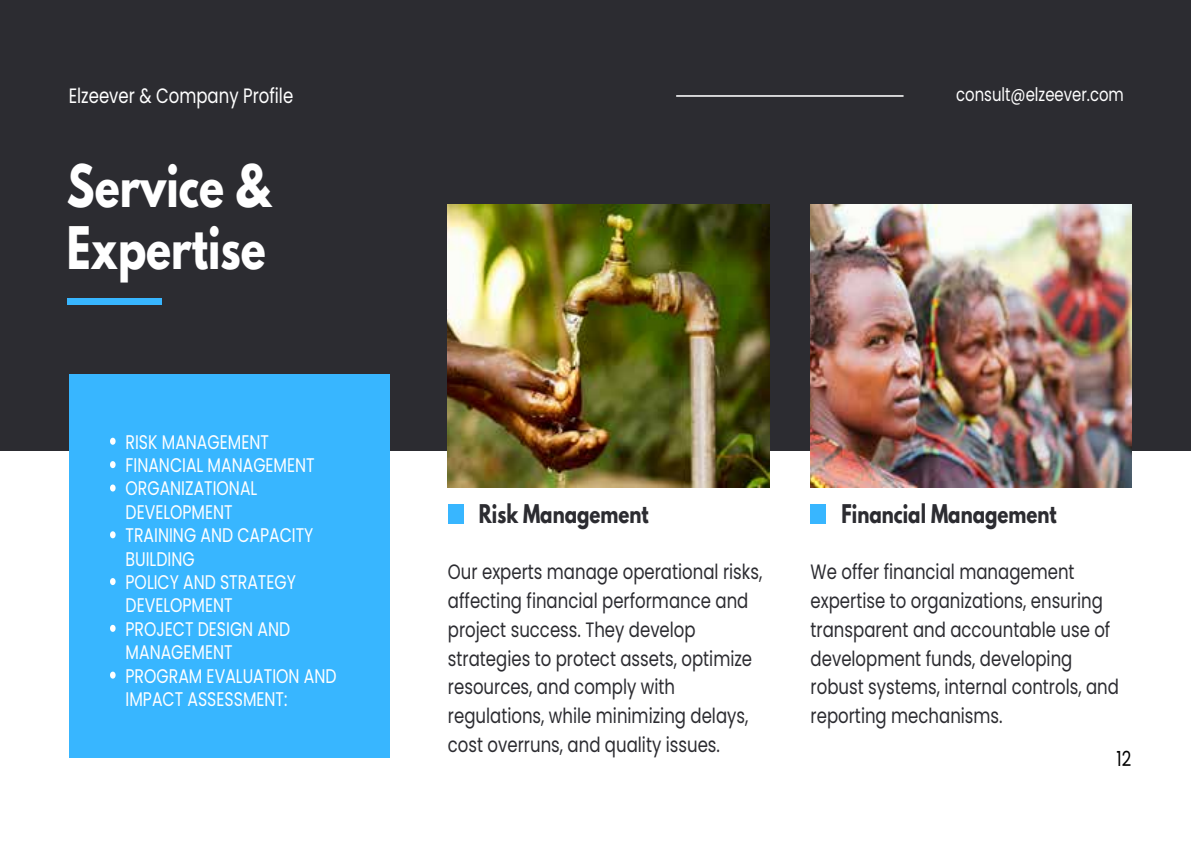
<style>
.page{position:relative;width:1191px;height:842px;background:#fff}
.page>*{position:absolute;margin:0;border:0;box-sizing:border-box;transform-origin:0 0}
.t1{font:700 52px/62.4px "League Spartan";color:#fff;scale:.8 1}
.t2{font:700 22.8px "League Spartan";color:#2c2c31;scale:.8 1}
.t3{font:20.8px/28.8px "Poppins";color:#2c2c31;scale:.8 1}
.t4{font:20.8px "Poppins";color:#fff;scale:.8 1}
.t5{font:20.8px "Poppins";color:#000;scale:.8 1}
.t6{font:19.8px/23.4px "Poppins";color:#fff;scale:.8 1}
.t7{font:18.8px "Poppins";color:#fff;scale:.8 1}
</style>
<div class="page">
<div style="left:0;top:0;width:1191px;height:450px;background:#2c2c31"></div>
<img style="left:448px;top:204px;width:321px;height:283px">
<img style="left:810px;top:204px;width:322px;height:283px">
<hr style="left:676px;top:95px;width:227px;height:2px;background:#fff">
<div style="left:67px;top:299px;width:94px;height:6px;background:#38b6ff"></div>
<div style="left:69px;top:374px;width:321px;height:384px;background:#38b6ff"></div>
<svg style="left:110px;top:438px;width:6px;height:7px"></svg>
<svg style="left:110px;top:461px;width:6px;height:7px"></svg>
<svg style="left:110px;top:484px;width:6px;height:7px"></svg>
<svg style="left:110px;top:531px;width:6px;height:7px"></svg>
<svg style="left:110px;top:578px;width:6px;height:7px"></svg>
<svg style="left:110px;top:625px;width:6px;height:7px"></svg>
<svg style="left:110px;top:672px;width:6px;height:7px"></svg>
<div style="left:448px;top:504px;width:15px;height:19px;background:#38b6ff"></div>
<div style="left:810px;top:504px;width:16px;height:19px;background:#38b6ff"></div>
<p class="t4" style="left:69px;top:84px;width:282px">Elzeever &amp; Company Profile</p>
<p class="t7" style="left:956px;top:84px;width:211px">consult@elzeever.com</p>
<h1 class="t1" style="left:67px;top:154px;width:255px">Service &amp;<br>Expertise</h1>
<p class="t6" style="left:126px;top:430px;width:265px">RISK MANAGEMENT<br>FINANCIAL MANAGEMENT<br>ORGANIZATIONAL<br>DEVELOPMENT<br>TRAINING AND CAPACITY<br>BUILDING<br>POLICY AND STRATEGY<br>DEVELOPMENT<br>PROJECT DESIGN AND<br>MANAGEMENT<br>PROGRAM EVALUATION AND<br>IMPACT ASSESSMENT:</p>
<p class="t2" style="left:479px;top:496px;width:214px">Risk Management</p>
<p class="t3" style="left:448px;top:557px;width:394px">Our experts manage operational risks, affecting financial performance and project success. They develop strategies to protect assets, optimize resources, and comply with regulations, while minimizing delays, cost overruns, and quality issues.</p>
<p class="t2" style="left:841px;top:496px;width:270px">Financial Management</p>
<p class="t3" style="left:810px;top:557px;width:387px">We offer financial management expertise to organizations, ensuring transparent and accountable use of development funds, developing robust systems, internal controls, and reporting mechanisms.</p>
<p class="t5" style="left:1116px;top:747px;width:20px">12</p>
</div>
